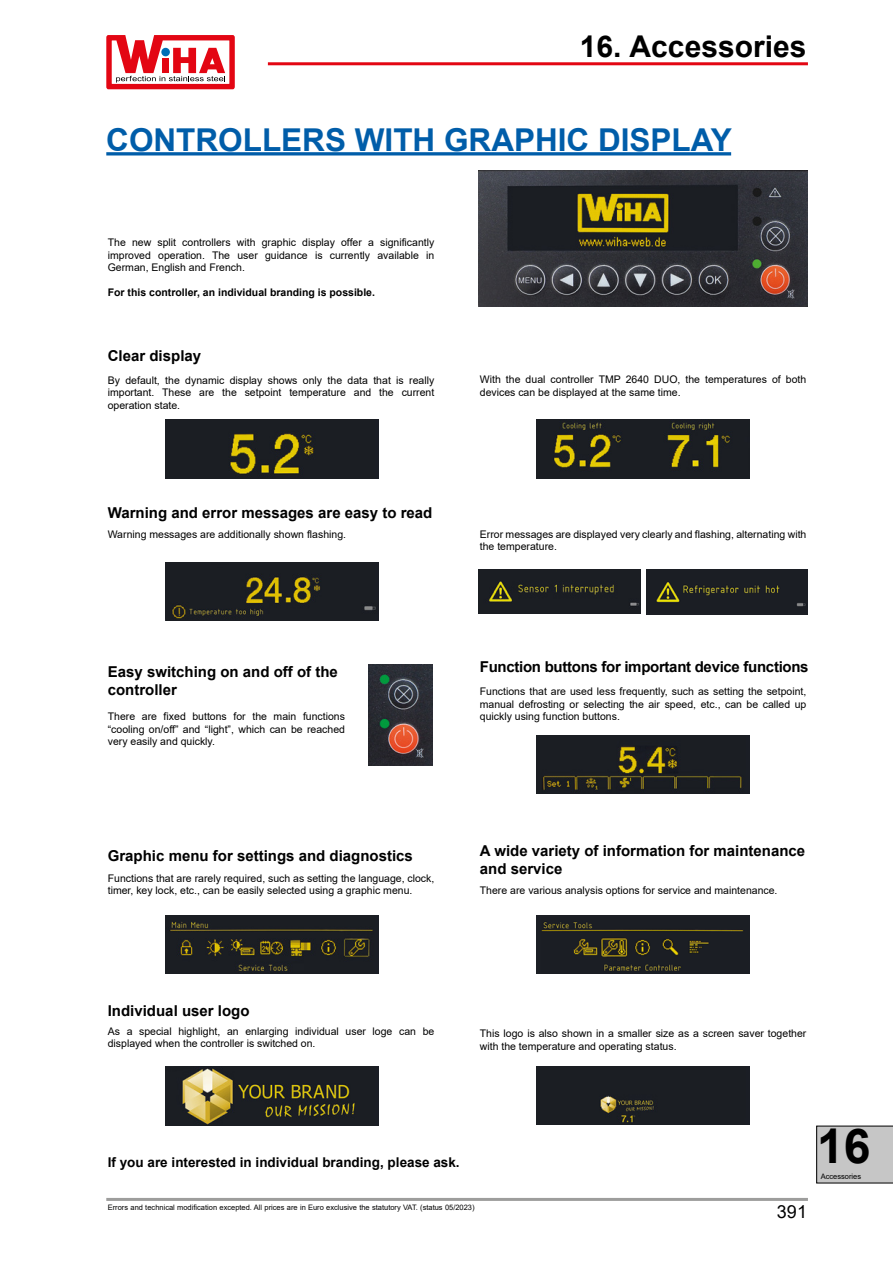
<style>
.page{position:relative;width:893px;height:1263px;background:#fff}
.page>*{position:absolute;margin:0;border:0;box-sizing:border-box;transform-origin:0 0}
.t1{font:700 48px "Arial";color:#000}
.t2{font:700 31.5px "Arial";color:#005da9}
.t3{font:700 30px "Arial";color:#000}
.t4{font:18px "Arial";color:#000}
.t5{font:700 15px/18px "Arial";color:#000}
.t6{font:700 15px "Arial";letter-spacing:-.02em;color:#000}
.t7{font:700 13.5px "Arial";color:#000}
.t8{font:10.5px/12.6px "Arial";color:#000}
.t9{font:700 10.5px "Arial";color:#000}
.t10{font:7.5px "Arial";color:#000}
</style>
<div class="page">
<hr style="left:268px;top:62px;width:540px;height:3px;background:#e30613">
<hr style="left:106px;top:1198px;width:702px;height:3px;background:#9d9d9c">
<div style="left:816px;top:1126px;width:77px;height:57px;background:#c6c6c6"></div>
<svg style="left:106px;top:35px;width:129px;height:54px"></svg>
<hr style="left:106px;top:152px;width:625px;height:3px;background:#005da9">
<img style="left:478px;top:171px;width:330px;height:136px">
<img style="left:166px;top:420px;width:213px;height:58px">
<img style="left:166px;top:1066px;width:213px;height:59px">
<div style="left:537px;top:1066px;width:212px;height:59px;background:#1b1e23"></div>
<img style="left:537px;top:735px;width:212px;height:59px">
<img style="left:369px;top:664px;width:64px;height:101px">
<img style="left:537px;top:420px;width:212px;height:58px">
<img style="left:166px;top:562px;width:213px;height:59px">
<img style="left:478px;top:570px;width:162px;height:44px">
<img style="left:646px;top:570px;width:162px;height:45px">
<img style="left:166px;top:915px;width:213px;height:58px">
<img style="left:537px;top:915px;width:212px;height:59px">
<h3 class="t3" style="left:580px;top:26px;width:228px">16. Accessories</h3>
<h2 class="t2" style="left:106px;top:117px;width:627px">CONTROLLERS WITH GRAPHIC DISPLAY</h2>
<p class="t8" style="left:108px;top:236px;width:328px;text-align:justify">The new split controllers with graphic display offer a significantly improved operation. The user guidance is currently available in German, English and French.</p>
<p class="t9" style="left:108px;top:285px;width:269px">For this controller, an individual branding is possible.</p>
<h3 class="t5" style="left:108px;top:347px;width:95px">Clear display</h3>
<p class="t8" style="left:108px;top:374px;width:328px;text-align:justify">By default, the dynamic display shows only the data that is really important. These are the setpoint temperature and the current operation state.</p>
<p class="t8" style="left:480px;top:373px;width:328px">With the dual controller TMP 2640 DUO, the temperatures of both devices can be displayed at the same time.</p>
<h3 class="t5" style="left:108px;top:504px;width:326px">Warning and error messages are easy to read</h3>
<p class="t8" style="left:108px;top:528px;width:240px">Warning messages are additionally shown flashing.</p>
<h3 class="t5" style="left:108px;top:662px;width:232px">Easy switching on and off of the controller</h3>
<p class="t8" style="left:108px;top:710px;width:239px;text-align:justify">There are fixed buttons for the main functions “cooling on/off” and “light”, which can be reached very easily and quickly.</p>
<h3 class="t5" style="left:108px;top:846px;width:307px">Graphic menu for settings and diagnostics</h3>
<p class="t8" style="left:108px;top:872px;width:328px">Functions that are rarely required, such as setting the language, clock, timer, key lock, etc., can be easily selected using a graphic menu.</p>
<p class="t8" style="left:480px;top:528px;width:328px">Error messages are displayed very clearly and flashing, alternating with the temperature.</p>
<h3 class="t6" style="left:480px;top:656px;width:330px">Function buttons for important device functions</h3>
<p class="t8" style="left:480px;top:685px;width:328px;text-align:justify">Functions that are used less frequently, such as setting the setpoint, manual defrosting or selecting the air speed, etc., can be called up quickly using function buttons.</p>
<h3 class="t5" style="left:480px;top:842px;width:327px">A wide variety of information for maintenance and service</h3>
<p class="t8" style="left:480px;top:884px;width:299px">There are various analysis options for service and maintenance.</p>
<h3 class="t5" style="left:108px;top:1002px;width:143px">Individual user logo</h3>
<p class="t8" style="left:108px;top:1025px;width:328px">As a special highlight, an enlarging individual user loge can be displayed when the controller is switched on.</p>
<p class="t8" style="left:480px;top:1027px;width:328px">This logo is also shown in a smaller size as a screen saver together with the temperature and operating status.</p>
<p class="t7" style="left:108px;top:1153px;width:353px">If you are interested in individual branding, please ask.</p>
<p class="t10" style="left:108px;top:1202px;width:368px">Errors and technical modification excepted. All prices are in Euro exclusive the statutory VAT. (status 05/2023)</p>
<h3 class="t4" style="left:777px;top:1199px;width:32px">391</h3>
<h1 class="t1" style="left:817px;top:1112px;width:55px">16</h1>
<p class="t10" style="left:821px;top:1171px;width:42px">Accessories</p>
</div>
